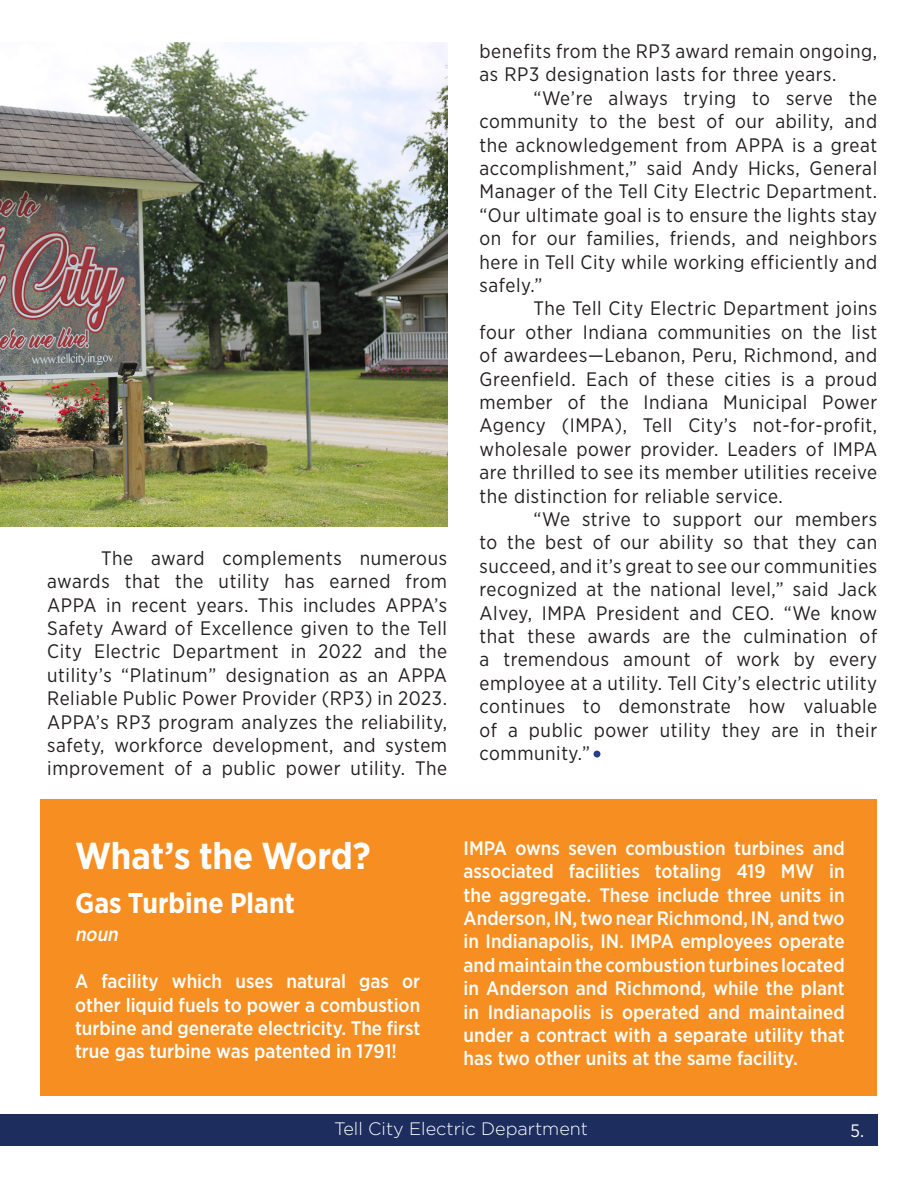
<style>
.page{position:relative;width:918px;height:1188px;background:#fff}
.page>*{position:absolute;margin:0;border:0;box-sizing:border-box;transform-origin:0 0}
.t1{font:700 37.5px "Gotham Narrow";letter-spacing:-.005em;color:#fff}
.t2{font:700 28.5px "Gotham Narrow";color:#fff}
.t3{font:19.5px/23.4px "Gotham Narrow";letter-spacing:.03em;color:#231f20;text-align:justify}
.t4{font:500 19.5px/23.4px "Gotham Narrow";color:#fff;text-align:justify}
.t5{font:italic 500 19.5px "Gotham Narrow";color:#fff}
.t6{font:300 18px "Gotham";color:#fff}
.t7{font:18px "Gotham Narrow";color:#fff}
</style>
<div class="page">
<div style="left:0;top:1114px;width:877px;height:32px;background:#1d2d5e"></div>
<img style="left:0;top:42px;width:447px;height:484px">
<div style="left:41px;top:799px;width:836px;height:296px;background:#f68e21"></div>
<div style="left:594px;top:751px;width:6px;height:7px;background:#253f8e;border-radius:50%"></div>
<p class="t3" style="left:47px;top:546px;width:401px;text-indent:54px">The award complements numerous awards that the utility has earned from APPA in recent years. This includes APPA’s Safety Award of Excellence given to the Tell City Electric Department in 2022 and the utility’s “Platinum” designation as an APPA Reliable Public Power Provider (RP3) in 2023.<br>APPA’s RP3 program analyzes the reliability, safety, workforce development, and system improvement of a public power utility. The</p>
<p class="t3" style="left:480px;top:39px;width:399px">benefits from the RP3 award remain ongoing, as RP3 designation lasts for three years.</p>
<p class="t3" style="left:480px;top:86px;width:399px;text-indent:54px">“We’re always trying to serve the community to the best of our ability, and the acknowledgement from APPA is a great accomplishment,” said Andy Hicks, General Manager of the Tell City Electric Department. “Our ultimate goal is to ensure the lights stay on for our families, friends, and neighbors here in Tell City while working efficiently and safely.”</p>
<p class="t3" style="left:480px;top:296px;width:399px;text-indent:54px">The Tell City Electric Department joins four other Indiana communities on the list of awardees—Lebanon, Peru, Richmond, and Greenfield. Each of these cities is a proud member of the Indiana Municipal Power Agency (IMPA), Tell City’s not-for-profit, wholesale power provider. Leaders of IMPA are thrilled to see its member utilities receive the distinction for reliable service.</p>
<p class="t3" style="left:480px;top:507px;width:399px;text-indent:54px">“We strive to support our members to the best of our ability so that they can succeed, and it’s great to see our communities recognized at the national level,” said Jack Alvey, IMPA President and CEO. “We know that these awards are the culmination of a tremendous amount of work by every employee at a utility. Tell City’s electric utility continues to demonstrate how valuable of a public power utility they are in their community.”</p>
<p class="t1" style="left:75px;top:832px;width:297px">What’s the Word?</p>
<p class="t2" style="left:75px;top:885px;width:221px">Gas Turbine Plant</p>
<p class="t5" style="left:75px;top:922px;width:49px">noun</p>
<p class="t4" style="left:75px;top:969px;width:347px">A facility which uses natural gas or other liquid fuels to power a combustion turbine and generate electricity. The first true gas turbine was patented in 1791!</p>
<p class="t4" style="left:464px;top:836px;width:383px">IMPA owns seven combustion turbines and associated facilities totaling 419 MW in the aggregate. These include three units in Anderson, IN, two near Richmond, IN, and two in Indianapolis, IN. IMPA employees operate and maintain the combustion turbines located in Anderson and Richmond, while the plant in Indianapolis is operated and maintained under a contract with a separate utility that has two other units at the same facility.</p>
<p class="t6" style="left:334px;top:1117px;width:256px">Tell City Electric Department</p>
<p class="t7" style="left:851px;top:1119px;width:15px">5.</p>
</div>
